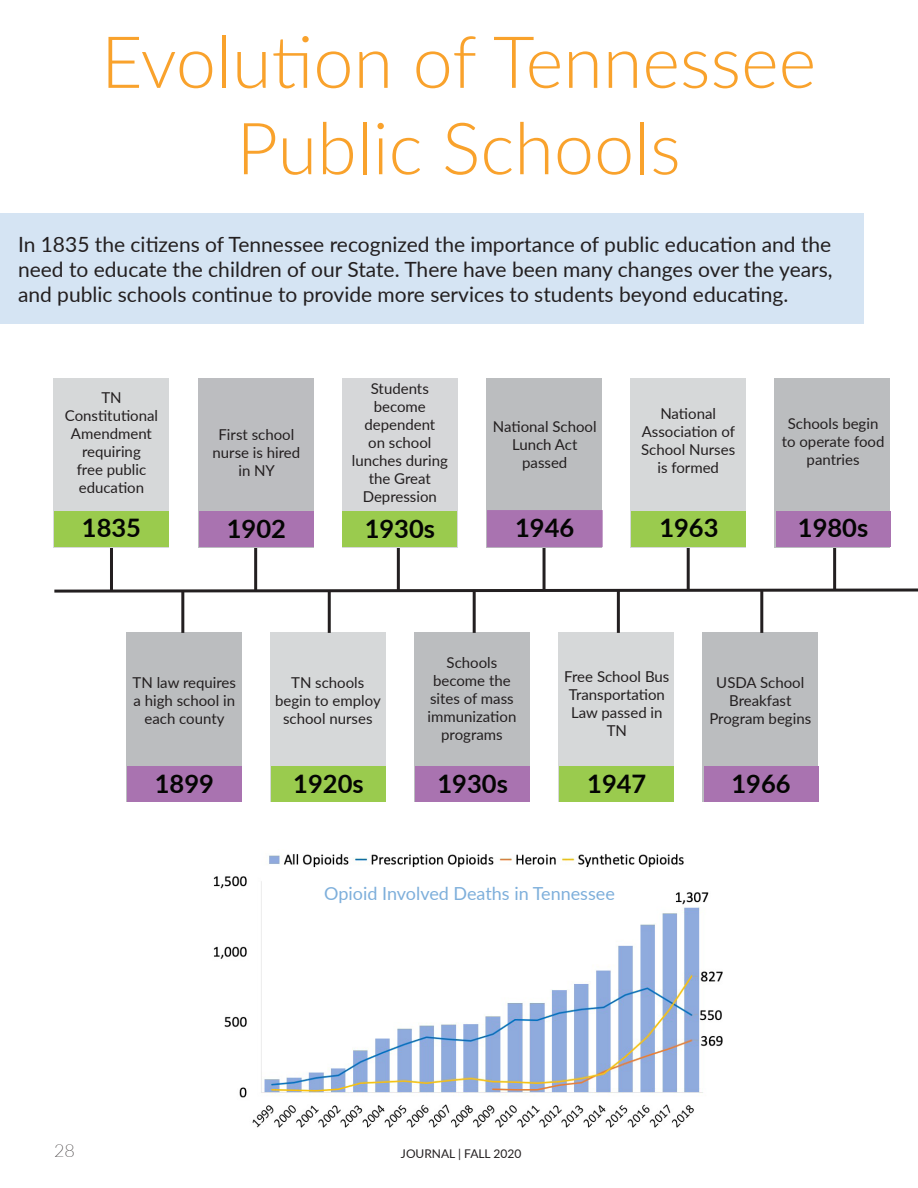
<style>
.page{position:relative;width:918px;height:1188px;background:#fff}
.page>*{position:absolute;margin:0;border:0;box-sizing:border-box;transform-origin:0 0}
.t1{font:300 72px "Lato";color:#f9a22c}
.t2{font:700 25.5px "Lato";color:#040503}
.Footer_Page_Numbers{font:21px/25.2px "Lato";color:#231f20;text-align:justify}
.t3{font:18px "Lato";color:#7eafdb}
.t4{font:100 18px "Lato";color:#231f20}
.t5{font:15px/18px "Lato";color:#231f20;text-align:center}
.t6{font:12px "Lato";color:#231f20}
</style>
<div class="page">
<div style="left:0;top:214px;width:864px;height:110px;background:#d5e4f3"></div>
<hr style="left:833px;top:506px;width:3px;height:84px;background:#231f20">
<hr style="left:687px;top:506px;width:3px;height:84px;background:#231f20">
<hr style="left:543px;top:506px;width:3px;height:84px;background:#231f20">
<hr style="left:397px;top:506px;width:3px;height:84px;background:#231f20">
<hr style="left:254px;top:507px;width:3px;height:84px;background:#231f20">
<hr style="left:110px;top:506px;width:3px;height:84px;background:#231f20">
<svg style="left:54px;top:586px;width:864px;height:8px"></svg>
<div style="left:54px;top:378px;width:115px;height:169px;background:#d6d8d9"></div>
<div style="left:198px;top:378px;width:116px;height:169px;background:#bcbdc0"></div>
<div style="left:342px;top:378px;width:116px;height:169px;background:#d6d7d9"></div>
<div style="left:486px;top:378px;width:116px;height:169px;background:#bbbdbf"></div>
<div style="left:630px;top:378px;width:116px;height:169px;background:#d6d8d9"></div>
<div style="left:775px;top:378px;width:115px;height:169px;background:#bbbdbf"></div>
<div style="left:126px;top:633px;width:115px;height:169px;background:#bbbdbf"></div>
<div style="left:270px;top:633px;width:116px;height:169px;background:#d6d8d9"></div>
<div style="left:414px;top:633px;width:116px;height:169px;background:#bbbdbf"></div>
<div style="left:558px;top:633px;width:116px;height:169px;background:#d6d8d9"></div>
<div style="left:702px;top:633px;width:116px;height:169px;background:#bbbdbf"></div>
<div style="left:54px;top:511px;width:115px;height:35px;background:#9acb4d"></div>
<div style="left:199px;top:512px;width:115px;height:35px;background:#a973b0"></div>
<div style="left:343px;top:512px;width:114px;height:35px;background:#9acb4e"></div>
<div style="left:487px;top:510px;width:116px;height:37px;background:#a973b0"></div>
<div style="left:632px;top:511px;width:114px;height:35px;background:#9acb4e"></div>
<div style="left:776px;top:511px;width:114px;height:35px;background:#a973b0"></div>
<div style="left:127px;top:766px;width:114px;height:36px;background:#a973b0"></div>
<div style="left:271px;top:766px;width:115px;height:36px;background:#9acb4e"></div>
<div style="left:416px;top:766px;width:114px;height:36px;background:#a973b0"></div>
<div style="left:560px;top:766px;width:114px;height:36px;background:#9acb4e"></div>
<div style="left:704px;top:766px;width:114px;height:36px;background:#a973b0"></div>
<hr style="left:181px;top:590px;width:3px;height:43px;background:#231f20">
<hr style="left:328px;top:590px;width:3px;height:43px;background:#231f20">
<hr style="left:473px;top:590px;width:3px;height:43px;background:#231f20">
<hr style="left:617px;top:590px;width:3px;height:43px;background:#231f20">
<hr style="left:760px;top:590px;width:3px;height:43px;background:#231f20">
<img style="left:213px;top:854px;width:510px;height:274px">
<p class="t1" style="left:101px;top:12px;width:717px">Evolution of Tennessee</p>
<p class="t1" style="left:236px;top:98px;width:446px">Public Schools</p>
<p class="Footer_Page_Numbers" style="left:18px;top:230px;width:816px">In 1835 the citizens of Tennessee recognized the importance of public education and the need to educate the children of our State. There have been many changes over the years, and public schools continue to provide more services to students beyond educating.</p>
<p class="t5" style="left:65px;top:388px;width:95px">TN<br>Constitutional<br>Amendment requiring<br>free public education</p>
<p class="t5" style="left:213px;top:425px;width:89px">First school nurse is hired in NY</p>
<p class="t5" style="left:352px;top:379px;width:98px">Students become dependent<br>on school lunches during the Great<br>Depression</p>
<p class="t5" style="left:493px;top:417px;width:105px">National School<br>Lunch Act passed</p>
<p class="t5" style="left:641px;top:404px;width:96px">National<br>Association of<br>School Nurses is formed</p>
<p class="t5" style="left:782px;top:414px;width:104px">Schools begin to operate food pantries</p>
<p class="t2" style="left:82px;top:509px;width:61px">1835</p>
<p class="t2" style="left:227px;top:510px;width:61px">1902</p>
<p class="t2" style="left:365px;top:510px;width:72px">1930s</p>
<p class="t2" style="left:515px;top:509px;width:61px">1946</p>
<p class="t2" style="left:659px;top:509px;width:61px">1963</p>
<p class="t2" style="left:798px;top:509px;width:72px">1980s</p>
<p class="t5" style="left:133px;top:672px;width:105px">TN law requires a high school in each county</p>
<p class="t5" style="left:275px;top:672px;width:107px">TN schools begin to employ school nurses</p>
<p class="t5" style="left:428px;top:653px;width:90px">Schools become the sites of mass immunization programs</p>
<p class="t5" style="left:564px;top:667px;width:107px">Free School Bus<br>Transportation<br>Law passed in<br>TN</p>
<p class="t5" style="left:709px;top:672px;width:103px">USDA School<br>Breakfast<br>Program begins</p>
<p class="t2" style="left:155px;top:765px;width:61px">1899</p>
<p class="t2" style="left:293px;top:765px;width:72px">1920s</p>
<p class="t2" style="left:438px;top:765px;width:72px">1930s</p>
<p class="t2" style="left:587px;top:765px;width:61px">1947</p>
<p class="t2" style="left:731px;top:765px;width:61px">1966</p>
<p class="t3" style="left:324px;top:881px;width:292px">Opioid Involved Deaths in Tennessee</p>
<p class="t4" style="left:54px;top:1139px;width:22px">28</p>
<p class="t6" style="left:401px;top:1145px;width:122px">JOURNAL | FALL 2020</p>
</div>
